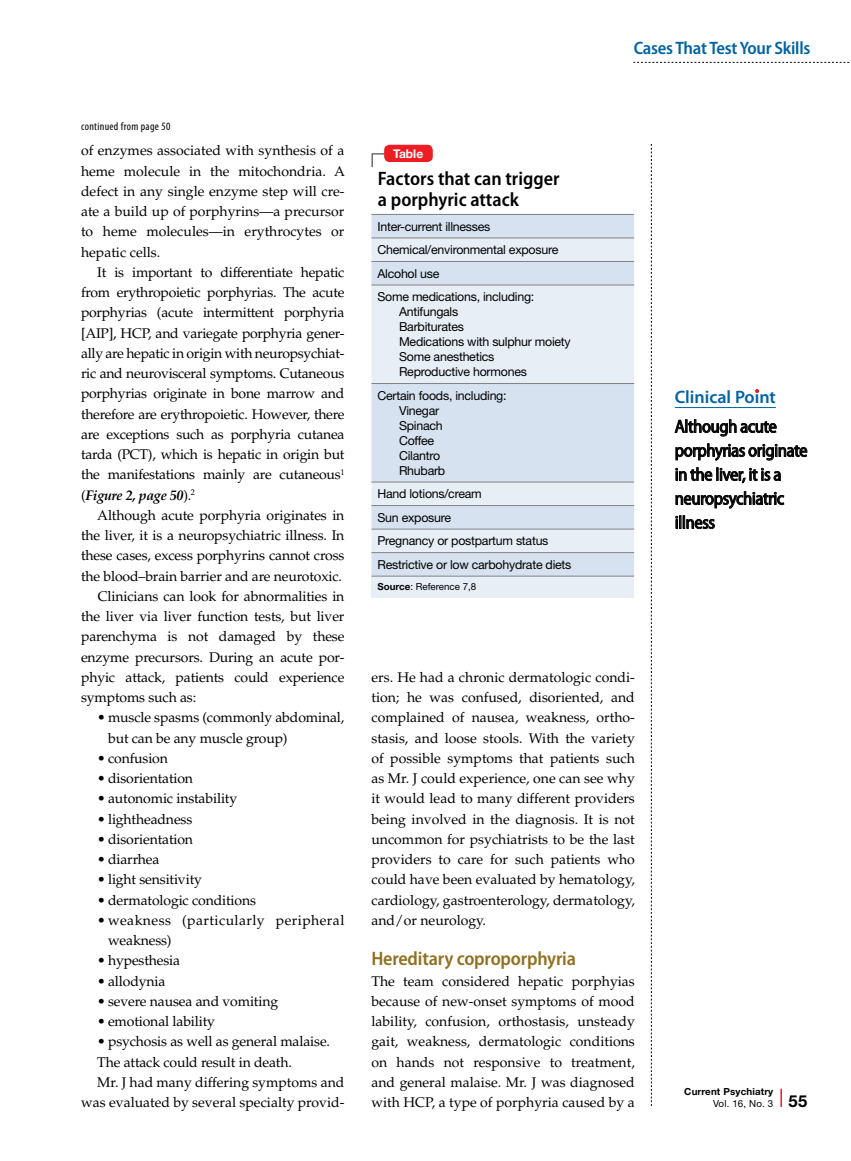
<style>
.page{position:relative;width:851px;height:1161px;background:#fff}
.page>*{position:absolute;margin:0;border:0;box-sizing:border-box;transform-origin:0 0}
.tabletitle{font:600 semi-condensed 19.5px/21px "Myriad Pro";color:#000}
.sub2{font:600 semi-condensed 19.5px "Myriad Pro";letter-spacing:-.01em;color:#91701f}
.clinical_point{font:semi-condensed 18px/24px "Myriad Pro";letter-spacing:-.02em;color:#000}
.t1{font:600 semi-condensed 18px "Myriad Pro";letter-spacing:-.015em;color:#0063a5}
.t2{font:600 18px "Myriad Pro";color:#0063a5}
.body_indent{font:14.1px/20.2px "Palatino LT Std";letter-spacing:-.01em;color:#000;text-align:justify}
.body{font:14.1px/20.2px "Palatino LT Std";color:#000;text-align:justify}
.body_indent-2{font:14.1px/20.2px "Palatino LT Std";letter-spacing:.03em;color:#000}
.tablebody{font:12.3px "Helvetica Neue LT Std";letter-spacing:-.02em;color:#000}
.tabletitle_no{font:700 12px "Helvetica Neue LT Std";color:#fff}
.t3{font:condensed 11.25px "Myriad Pro";letter-spacing:.03em;color:#000}
.t4{font:700 9.75px/12px "Helvetica Neue LT Std";letter-spacing:.015em;color:#000}
.source{font:9.75px "Helvetica Neue LT Std";color:#000}
.s1{font-weight:700;font-style:italic}
.s2{font-weight:700}
.s3{font-weight:400}
.s4{font-size:16.5px}
</style>
<div class="page">
<svg style="left:651px;top:144px;width:1px;height:962px"></svg>
<svg style="left:780px;top:1089px;width:1px;height:18px"></svg>
<svg style="left:633px;top:62px;width:217px;height:1px"></svg>
<hr style="left:674px;top:407px;width:101px;height:1px;background:#0063a5">
<svg style="left:674px;top:419px;width:102px;height:18px"></svg>
<svg style="left:675px;top:443px;width:132px;height:18px"></svg>
<svg style="left:675px;top:467px;width:105px;height:17px"></svg>
<svg style="left:675px;top:491px;width:109px;height:18px"></svg>
<svg style="left:675px;top:516px;width:39px;height:14px"></svg>
<svg style="left:755px;top:389px;width:4px;height:4px"></svg>
<svg style="left:371px;top:153px;width:16px;height:15px"></svg>
<div style="left:384px;top:145px;width:49px;height:17px;background:#ed1d24;border-radius:5px"></div>
<div style="left:371px;top:215px;width:263px;height:361px;background:#d6e2f0"></div>
<svg style="left:371px;top:239px;width:263px;height:313px;background:#dfe7f2"></svg>
<div style="left:371px;top:576px;width:263px;height:22px;background:#e8eef6"></div>
<hr style="left:371px;top:529px;width:263px;height:1px;background:#808285">
<hr style="left:371px;top:552px;width:263px;height:1px;background:#808285">
<hr style="left:371px;top:482px;width:263px;height:1px;background:#808285">
<hr style="left:371px;top:505px;width:263px;height:1px;background:#808285">
<hr style="left:371px;top:383px;width:263px;height:1px;background:#808285">
<hr style="left:371px;top:285px;width:263px;height:1px;background:#808285">
<hr style="left:371px;top:261px;width:263px;height:1px;background:#808285">
<hr style="left:371px;top:214px;width:263px;height:1px;background:#808285">
<hr style="left:371px;top:238px;width:263px;height:1px;background:#808285">
<hr style="left:371px;top:576px;width:263px;height:1px;background:#808285">
<p class="t1" style="left:633px;top:37px;width:178px">Cases That Test Your Skills</p>
<p class="t3" style="left:81px;top:119px;width:91px">continued from page 50</p>
<p class="body" style="left:81px;top:141px;width:266px">of enzymes associated with synthesis of a heme molecule in the mitochondria. A defect in any single enzyme step will cre&shy;ate a build up of porphyrins—a precursor to heme molecules—in erythrocytes or hepatic cells.</p>
<p class="body_indent" style="left:81px;top:262px;width:265px;text-indent:16px">It is important to differentiate hepatic from erythropoietic porphyrias. The acute porphyrias (acute intermittent porphyria [AIP], HCP, and variegate porphyria gener&shy;ally are hepatic in origin with neuropsychiat&shy;ric and neurovisceral symptoms. Cutaneous porphyrias originate in bone marrow and therefore are erythropoietic. However, there are exceptions such as porphyria cutanea tarda (PCT), which is hepatic in origin but the manifestations mainly are cutaneous<sup>1 </sup>(<span class="s1">Figure 2, page 50</span>).<sup>2</sup></p>
<p class="body_indent" style="left:81px;top:505px;width:265px;text-indent:16px">Although acute porphyria originates in the liver, it is a neuropsychiatric illness. In these cases, excess porphyrins cannot cross the blood–brain barrier and are neurotoxic.</p>
<p class="body_indent" style="left:81px;top:586px;width:265px;text-indent:17px">Clinicians can look for abnormalities in the liver via liver function tests, but liver parenchyma is not damaged by these enzyme precursors. During an acute por&shy;phyic attack, patients could experience symptoms such as:</p>
<p class="body_indent" style="left:108px;top:708px;width:238px;text-indent:-11px">• muscle spasms (commonly abdominal, but can be any muscle group)</p>
<p class="body_indent" style="left:97px;top:748px;width:72px">• confusion</p>
<p class="body_indent" style="left:97px;top:768px;width:97px">• disorientation</p>
<p class="body_indent" style="left:97px;top:789px;width:141px">• autonomic instability</p>
<p class="body_indent" style="left:97px;top:809px;width:97px">• lightheadness</p>
<p class="body_indent" style="left:97px;top:829px;width:97px">• disorientation</p>
<p class="body_indent" style="left:97px;top:849px;width:64px">• diarrhea</p>
<p class="body_indent" style="left:97px;top:870px;width:106px">• light sensitivity</p>
<p class="body_indent" style="left:97px;top:890px;width:160px">• dermatologic conditions</p>
<p class="body_indent-2" style="left:108px;top:910px;width:238px;text-indent:-11px">• weakness (particularly peripheral weakness)</p>
<p class="body_indent" style="left:97px;top:951px;width:84px">• hypesthesia</p>
<p class="body_indent" style="left:97px;top:971px;width:70px">• allodynia</p>
<p class="body_indent" style="left:97px;top:991px;width:182px">• severe nausea and vomiting</p>
<p class="body_indent" style="left:97px;top:1011px;width:119px">• emotional lability</p>
<p class="body_indent" style="left:97px;top:1032px;width:234px">• psychosis as well as general malaise.</p>
<p class="body_indent" style="left:97px;top:1052px;width:196px">The attack could result in death.</p>
<p class="body_indent" style="left:81px;top:1072px;width:265px;text-align:right">Mr. J had many differing symptoms and was evaluated by several specialty provid-</p>
<p class="tabletitle_no" style="left:393px;top:146px;width:32px">Table</p>
<p class="tabletitle" style="left:378px;top:167px;width:183px">Factors that can trigger a porphyric attack</p>
<p class="tablebody" style="left:377px;top:219px;width:114px">Inter-current illnesses</p>
<p class="tablebody" style="left:377px;top:242px;width:182px">Chemical/environmental exposure</p>
<p class="tablebody" style="left:377px;top:266px;width:63px">Alcohol use</p>
<p class="tablebody" style="left:377px;top:289px;width:158px">Some medications, including:</p>
<p class="tablebody" style="left:399px;top:304px;width:61px">Antifungals</p>
<p class="tablebody" style="left:399px;top:319px;width:66px">Barbiturates</p>
<p class="tablebody" style="left:399px;top:334px;width:173px">Medications with sulphur moiety</p>
<p class="tablebody" style="left:399px;top:349px;width:97px">Some anesthetics</p>
<p class="tablebody" style="left:399px;top:364px;width:129px">Reproductive hormones</p>
<p class="tablebody" style="left:377px;top:388px;width:131px">Certain foods, including:</p>
<p class="tablebody" style="left:399px;top:403px;width:42px">Vinegar</p>
<p class="tablebody" style="left:399px;top:418px;width:45px">Spinach</p>
<p class="tablebody" style="left:399px;top:433px;width:37px">Coffee</p>
<p class="tablebody" style="left:399px;top:448px;width:43px">Cilantro</p>
<p class="tablebody" style="left:399px;top:463px;width:48px">Rhubarb</p>
<p class="tablebody" style="left:377px;top:487px;width:106px">Hand lotions/cream</p>
<p class="tablebody" style="left:377px;top:510px;width:75px">Sun exposure</p>
<p class="tablebody" style="left:377px;top:534px;width:172px">Pregnancy or postpartum status</p>
<p class="tablebody" style="left:377px;top:557px;width:195px">Restrictive or low carbohydrate diets</p>
<p class="source" style="left:377px;top:581px;width:100px"><span class="s2">Source</span>: Reference 7,8</p>
<p class="body_indent" style="left:371px;top:667px;width:265px">ers. He had a chronic dermatologic condi&shy;tion; he was confused, disoriented, and complained of nausea, weakness, ortho&shy;stasis, and loose stools. With the variety of possible symptoms that patients such as Mr. J could experience, one can see why it would lead to many different providers being involved in the diagnosis. It is not uncommon for psychiatrists to be the last providers to care for such patients who could have been evaluated by hematology, cardiology, gastroenterology, dermatology, and/or neurology.</p>
<p class="sub2" style="left:371px;top:946px;width:206px">Hereditary coproporphyria</p>
<p class="body" style="left:371px;top:971px;width:265px">The team considered hepatic porphyias because of new-onset symptoms of mood lability, confusion, orthostasis, unsteady gait, weakness, dermatologic conditions on hands not responsive to treatment, and general malaise. Mr. J was diagnosed with HCP, a type of porphyria caused by a</p>
<p class="t2" style="left:674px;top:386px;width:103px">Clinical Point</p>
<p class="clinical_point" style="left:674px;top:414px;width:134px">Although acute porphyrias originate in the liver, it is a neuropsychiatric illness</p>
<p class="t4" style="left:713px;top:1085px;width:96px;text-indent:-29px">Current Psychiatry<br><span class="s3">Vol. 16, No. 3</span> <span class="s4">55</span></p>
</div>
